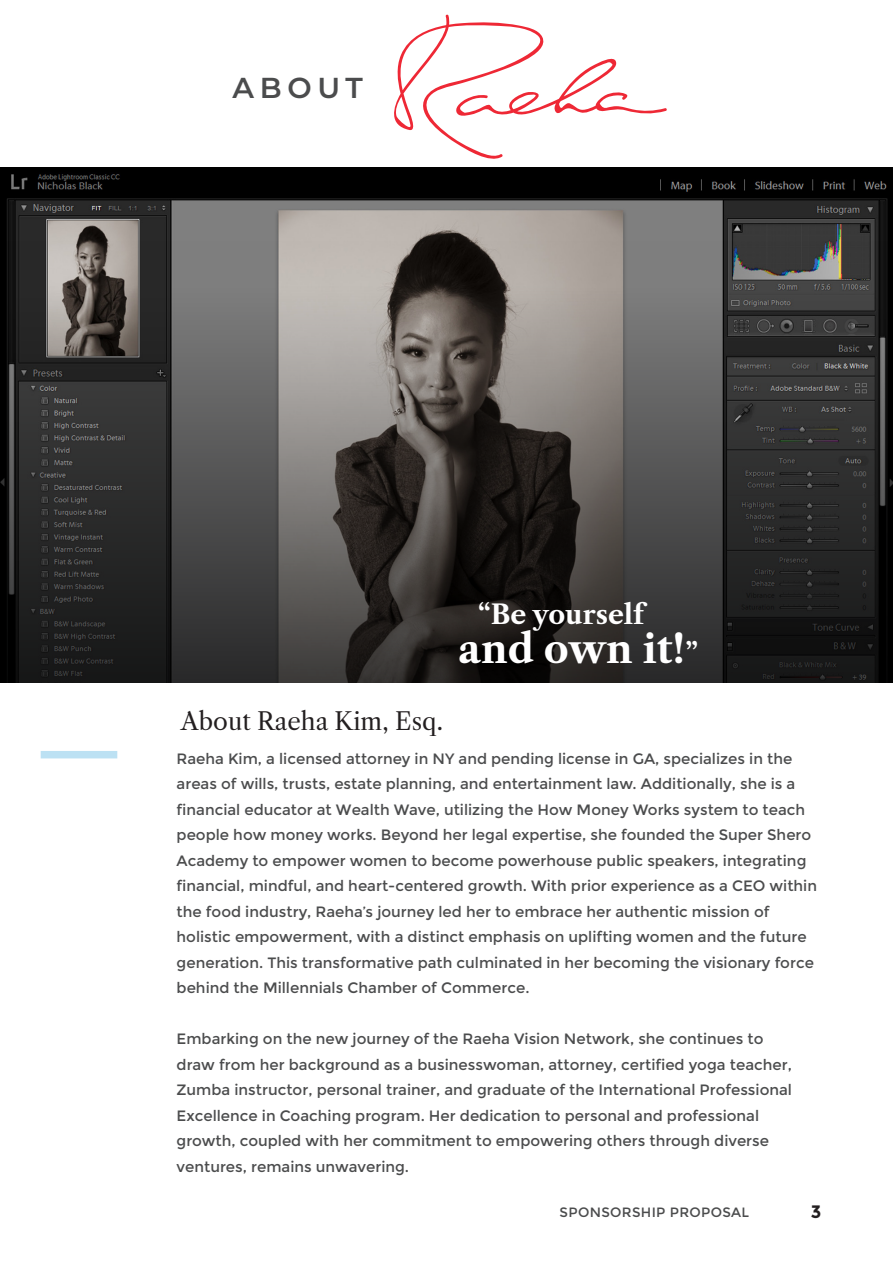
<style>
.page{position:relative;width:893px;height:1263px;background:#fff}
.page>*{position:absolute;margin:0;border:0;box-sizing:border-box;transform-origin:0 0}
.t1{font:700 39px "Libre Caslon Text";color:#fff}
.t2{font:600 28.8px "Montserrat";letter-spacing:.2em;color:#4b4c4d}
.t3{font:700 26.25px "Libre Caslon Text";color:#fff}
.t4{font:24px "Libre Caslon Text";color:#231f20}
.t5{font:700 18px "Montserrat";color:#231f20}
.t6{font:15px/25.5px "Montserrat";color:#4b4c4d}
.t7{font:13.5px "Montserrat";letter-spacing:.025em;color:#4b4c4d}
.s1{font-size:26.25px}
</style>
<div class="page">
<img style="left:1px;top:167px;width:892px;height:74px">
<svg style="left:0;top:241px;width:893px;height:442px;background:#494745"></svg>
<div style="left:41px;top:751px;width:76px;height:7px;background:#bce1f3"></div>
<svg style="left:394px;top:14px;width:273px;height:145px"></svg>
<p class="t2" style="left:232px;top:69px;width:132px">ABOUT</p>
<p class="t3" style="left:478px;top:598px;width:168px">“Be yourself</p>
<p class="t1" style="left:458px;top:625px;width:241px">and own it!<span class="s1">”</span></p>
<p class="t4" style="left:181px;top:707px;width:264px">About Raeha Kim, Esq.</p>
<p class="t6" style="left:177px;top:746px;width:642px">Raeha Kim, a licensed attorney in NY and pending license in GA, specializes in the areas of wills, trusts, estate planning, and entertainment law. Additionally, she is a financial educator at Wealth Wave, utilizing the How Money Works system to teach people how money works. Beyond her legal expertise, she founded the Super Shero Academy to empower women to become powerhouse public speakers, integrating financial, mindful, and heart-centered growth. With prior experience as a CEO within the food industry, Raeha’s journey led her to embrace her authentic mission of holistic empowerment, with a distinct emphasis on uplifting women and the future generation. This transformative path culminated in her becoming the visionary force behind the Millennials Chamber of Commerce.</p>
<p class="t6" style="left:177px;top:1026px;width:617px">Embarking on the new journey of the Raeha Vision Network, she continues to draw from her background as a businesswoman, attorney, certified yoga teacher, Zumba instructor, personal trainer, and graduate of the International Professional Excellence in Coaching program. Her dedication to personal and professional growth, coupled with her commitment to empowering others through diverse ventures, remains unwavering.</p>
<p class="t7" style="left:560px;top:1204px;width:191px">SPONSORSHIP PROPOSAL</p>
<p class="t5" style="left:811px;top:1201px;width:12px">3</p>
</div>
